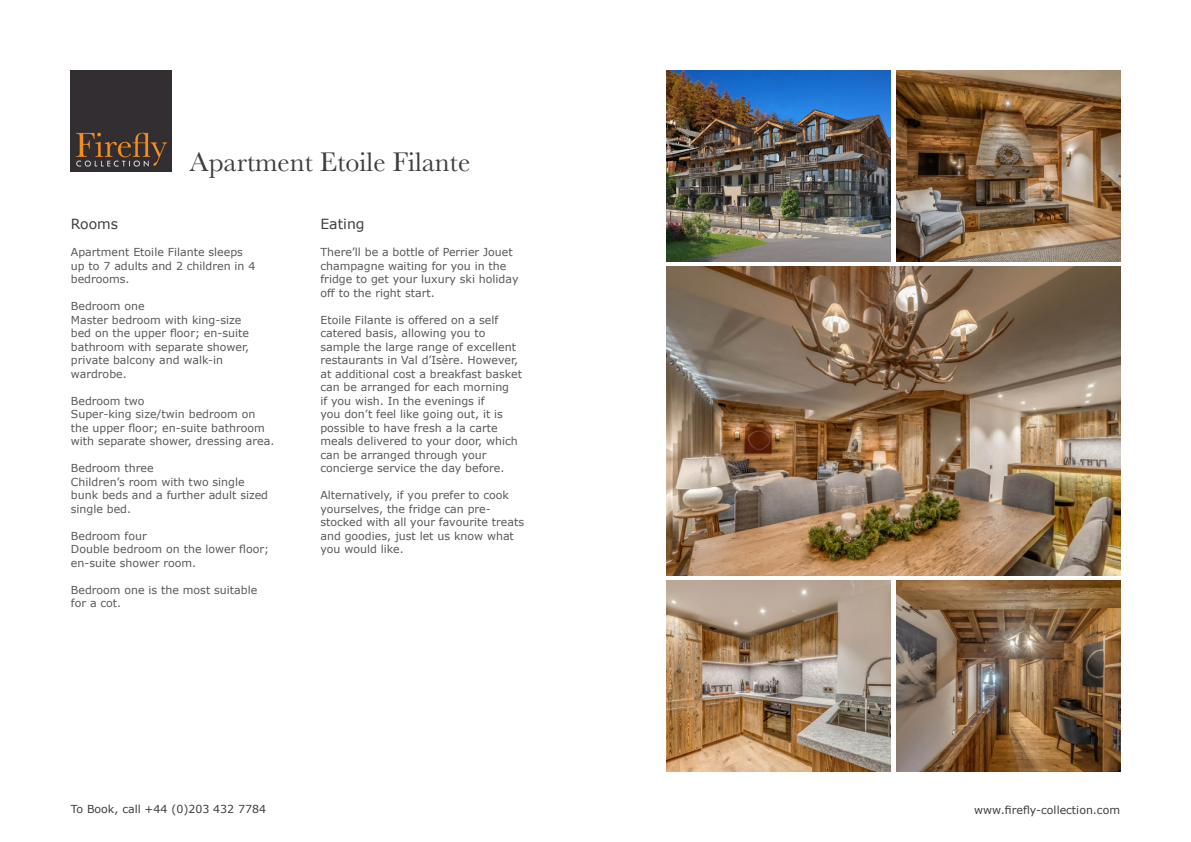
<style>
.page{position:relative;width:1191px;height:842px;background:#fff}
.page>*{position:absolute;margin:0;border:0;box-sizing:border-box;transform-origin:0 0}
.t1{font:28px "Baskerville";color:#3e3e3f}
.t2{font:14px "Verdana";color:#3e3e3f}
.t3{font:11px/13.5px "Verdana";color:#57585a}
.t4{font:11px "Verdana";color:#3e3e3f}
</style>
<div class="page">
<img style="left:71px;top:71px;width:101px;height:101px">
<img style="left:666px;top:581px;width:224px;height:190px">
<img style="left:666px;top:71px;width:224px;height:190px">
<img style="left:896px;top:71px;width:224px;height:190px">
<img style="left:666px;top:267px;width:454px;height:308px">
<img style="left:896px;top:581px;width:224px;height:190px">
<p class="t1" style="left:190px;top:145px;width:282px">Apartment Etoile Filante</p>
<p class="t2" style="left:71px;top:215px;width:49px">Rooms</p>
<p class="t3" style="left:71px;top:245px;width:186px">Apartment Etoile Filante sleeps up to 7 adults and 2 children in 4 bedrooms.</p>
<p class="t3" style="left:71px;top:299px;width:75px">Bedroom one</p>
<p class="t3" style="left:71px;top:313px;width:180px">Master bedroom with king-size bed on the upper floor; en-suite bathroom with separate shower, private balcony and walk-in wardrobe.</p>
<p class="t3" style="left:71px;top:394px;width:75px">Bedroom two</p>
<p class="t3" style="left:71px;top:407px;width:205px">Super-king size/twin bedroom on the upper floor; en-suite bathroom with separate shower, dressing area.</p>
<p class="t3" style="left:71px;top:461px;width:84px">Bedroom three</p>
<p class="t3" style="left:71px;top:475px;width:199px">Children’s room with two single bunk beds and a further adult sized single bed.</p>
<p class="t3" style="left:71px;top:529px;width:77px">Bedroom four</p>
<p class="t3" style="left:71px;top:542px;width:200px">Double bedroom on the lower floor; en-suite shower room.</p>
<p class="t3" style="left:71px;top:583px;width:188px">Bedroom one is the most suitable for a cot.</p>
<p class="t2" style="left:320px;top:215px;width:46px">Eating</p>
<p class="t3" style="left:320px;top:245px;width:200px">There’ll be a bottle of Perrier Jouet champagne waiting for you in the fridge to get your luxury ski holiday off to the right start.</p>
<p class="t3" style="left:320px;top:313px;width:203px">Etoile Filante is offered on a self catered basis, allowing you to sample the large range of excellent restaurants in Val d’Isère. However, at additional cost a breakfast basket can be arranged for each morning<br>if you wish. In the evenings if<br>you don’t feel like going out, it is possible to have fresh a la carte meals delivered to your door, which can be arranged through your concierge service the day before.</p>
<p class="t3" style="left:320px;top:488px;width:205px">Alternatively, if you prefer to cook yourselves, the fridge can pre&shy;stocked with all your favourite treats and goodies, just let us know what you would like.</p>
<p class="t4" style="left:71px;top:802px;width:197px">To Book, call +44 (0)203 432 7784</p>
<p class="t4" style="left:974px;top:803px;width:147px">www.firefly-collection.com</p>
</div>
